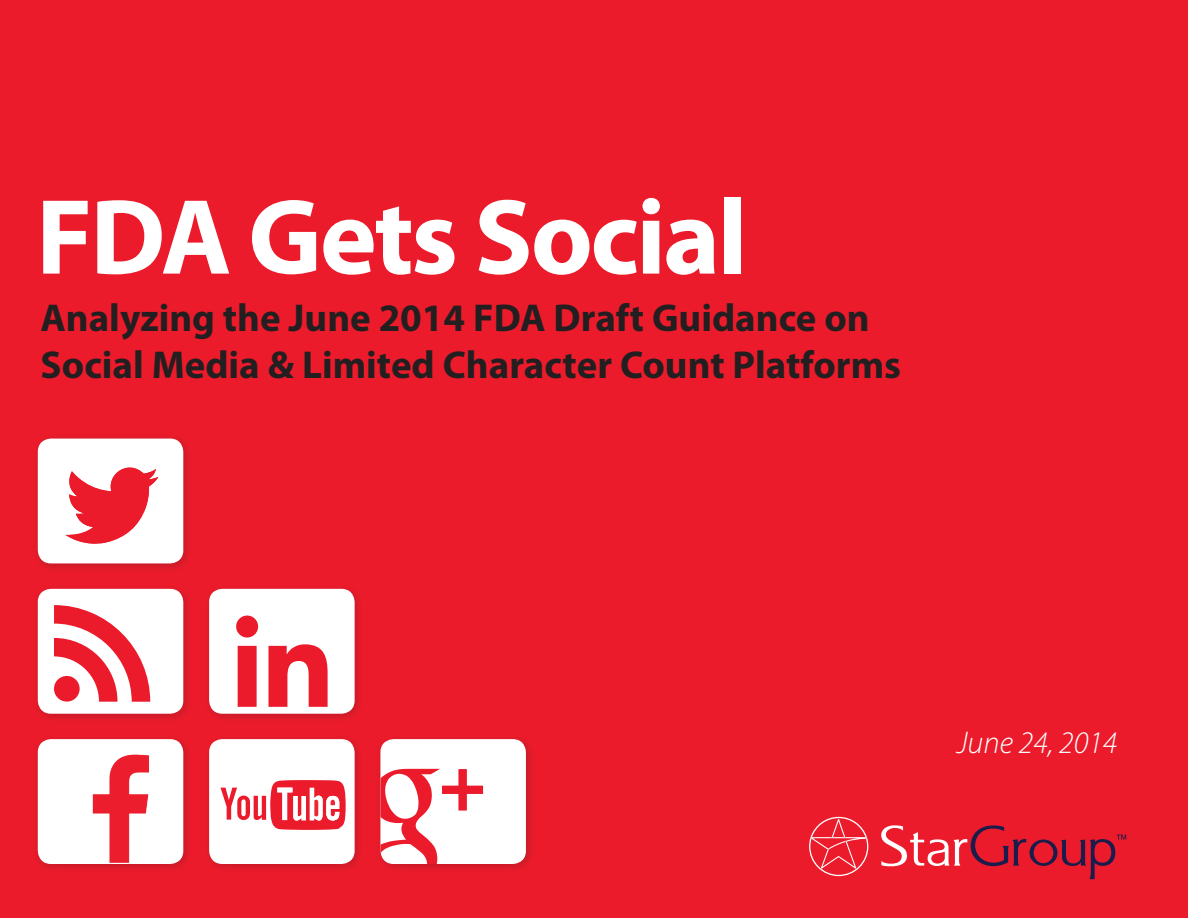
<style>
.page{position:relative;width:1188px;height:918px;background:#ec1b2b}
.page>*{position:absolute;margin:0;border:0;box-sizing:border-box;transform-origin:0 0}
.t1{font:700 108px "Myriad Pro";letter-spacing:-.025em;color:#fff}
.t2{font:700 39px/46.8px "Myriad Pro";color:#231f20}
.t3{font:italic 300 31.5px "Myriad Pro";color:#fff}
</style>
<div class="page">
<svg style="left:809px;top:817px;width:59px;height:59px"></svg>
<svg style="left:881px;top:825px;width:245px;height:54px"></svg>
<div style="left:203px;top:733px;width:162px;height:141px;background:#231f20;opacity:.21"></div>
<div style="left:209px;top:739px;width:146px;height:125px;background:#fff;border-radius:13px"></div>
<svg style="left:221px;top:780px;width:125px;height:50px"></svg>
<div style="left:203px;top:583px;width:162px;height:141px;background:#231f20;opacity:.21"></div>
<div style="left:209px;top:589px;width:146px;height:125px;background:#fff;border-radius:13px"></div>
<svg style="left:236px;top:616px;width:92px;height:91px"></svg>
<div style="left:374px;top:733px;width:162px;height:141px;background:#231f20;opacity:.21"></div>
<div style="left:380px;top:739px;width:146px;height:125px;background:#fff;border-radius:13px"></div>
<svg style="left:380px;top:769px;width:103px;height:95px"></svg>
<div style="left:32px;top:583px;width:162px;height:141px;background:#231f20;opacity:.21"></div>
<div style="left:38px;top:589px;width:145px;height:125px;background:#fff;border-radius:13px"></div>
<svg style="left:54px;top:605px;width:96px;height:97px"></svg>
<div style="left:32px;top:733px;width:162px;height:141px;background:#231f20;opacity:.21"></div>
<img style="left:38px;top:739px;width:145px;height:125px">
<div style="left:32px;top:432px;width:162px;height:142px;background:#231f20;opacity:.21"></div>
<div style="left:38px;top:439px;width:145px;height:124px;background:#fff;border-radius:13px"></div>
<svg style="left:66px;top:467px;width:93px;height:77px"></svg>
<h1 class="t1" style="left:36px;top:177px;width:713px">FDA Gets Social</h1>
<p class="t2" style="left:40px;top:295px;width:862px">Analyzing the June 2014 FDA Draft Guidance on<br>Social Media &amp; Limited Character Count Platforms</p>
<p class="t3" style="left:957px;top:725px;width:162px">June 24, 2014</p>
</div>
